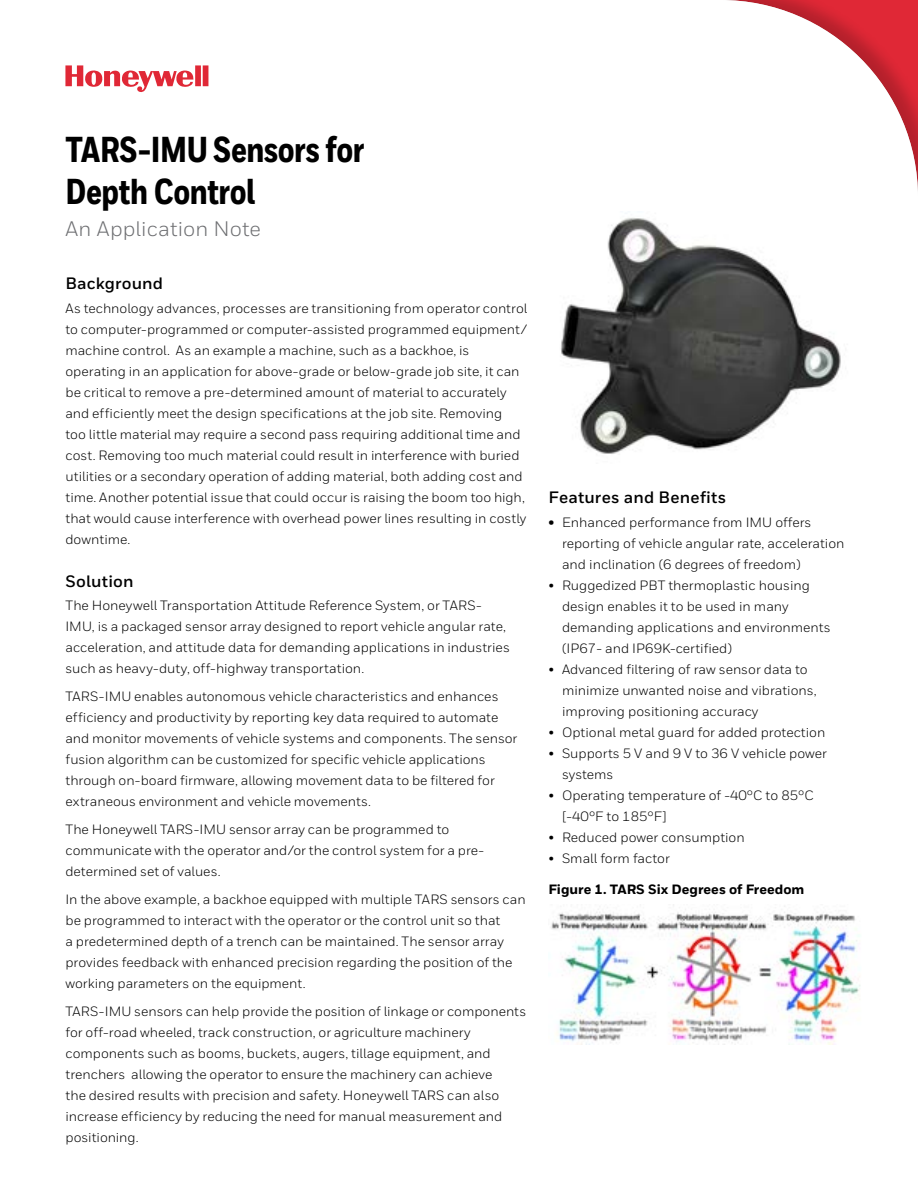
<style>
.page{position:relative;width:918px;height:1188px;background:#fff}
.page>*{position:absolute;margin:0;border:0;box-sizing:border-box;transform-origin:0 0}
.t1{font:800 36px/42px "Honeywell Cond";letter-spacing:-.01em;color:#000}
.t2{font:21px "Honeywell Sans";letter-spacing:.005em;color:#6d6e71}
.t3{font:700 16.5px "Honeywell Sans";letter-spacing:.01em;color:#000}
.t4{font:13.5px/21px "Honeywell Sans";color:#000}
.t5{font:800 13.5px "Honeywell Sans";color:#000}
.s1{font-weight:800}
</style>
<div class="page">
<svg style="left:65px;top:65px;width:143px;height:27px"></svg>
<img style="left:561px;top:218px;width:280px;height:236px">
<img style="left:551px;top:904px;width:309px;height:141px">
<h1 class="t1" style="left:65px;top:130px;width:301px">TARS-IMU Sensors for<br>Depth Control</h1>
<h2 class="t2" style="left:65px;top:216px;width:197px">An Application Note</h2>
<p class="t3" style="left:65px;top:274px;width:99px">Background</p>
<p class="t4" style="left:65px;top:298px;width:463px">As technology advances, processes are transitioning from operator control to computer-programmed or computer-assisted programmed equipment/ machine control. As an example a machine, such as a backhoe, is operating in an application for above-grade or below-grade job site, it can be critical to remove a pre-determined amount of material to accurately and efficiently meet the design specifications at the job site. Removing<br>too little material may require a second pass requiring additional time and cost. Removing too much material could result in interference with buried utilities or a secondary operation of adding material, both adding cost and time. Another potential issue that could occur is raising the boom too high, that would cause interference with overhead power lines resulting in costly downtime.</p>
<p class="t3" style="left:65px;top:571px;width:70px">Solution</p>
<p class="t4" style="left:65px;top:595px;width:446px">The Honeywell Transportation Attitude Reference System, or TARS-IMU, is a packaged sensor array designed to report vehicle angular rate, acceleration, and attitude data for demanding applications in industries such as heavy-duty, off-highway transportation.</p>
<p class="t4" style="left:65px;top:686px;width:453px">TARS-IMU enables autonomous vehicle characteristics and enhances efficiency and productivity by reporting key data required to automate and monitor movements of vehicle systems and components. The sensor fusion algorithm can be customized for specific vehicle applications through on-board firmware, allowing movement data to be filtered for extraneous environment and vehicle movements.</p>
<p class="t4" style="left:65px;top:819px;width:420px">The Honeywell TARS-IMU sensor array can be programmed to communicate with the operator and/or the control system for a pre&shy;determined set of values.</p>
<p class="t4" style="left:65px;top:889px;width:462px">In the above example, a backhoe equipped with multiple TARS sensors can be programmed to interact with the operator or the control unit so that<br>a predetermined depth of a trench can be maintained. The sensor array provides feedback with enhanced precision regarding the position of the working parameters on the equipment.</p>
<p class="t4" style="left:65px;top:1000px;width:462px">TARS-IMU sensors can help provide the position of linkage or components for off-road wheeled, track construction, or agriculture machinery components such as booms, buckets, augers, tillage equipment, and trenchers allowing the operator to ensure the machinery can achieve<br>the desired results with precision and safety. Honeywell TARS can also increase efficiency by reducing the need for manual measurement and positioning.</p>
<p class="t3" style="left:549px;top:487px;width:179px">Features and Benefits</p>
<p class="t4" style="left:562px;top:512px;width:284px;text-indent:-14px"><span class="s1">•</span> Enhanced performance from IMU offers reporting of vehicle angular rate, acceleration and inclination (6 degrees of freedom)</p>
<p class="t4" style="left:562px;top:575px;width:270px;text-indent:-14px">• Ruggedized PBT thermoplastic housing design enables it to be used in many demanding applications and environments (IP67- and IP69K-certified)</p>
<p class="t4" style="left:562px;top:659px;width:256px;text-indent:-14px">• Advanced filtering of raw sensor data to minimize unwanted noise and vibrations, improving positioning accuracy</p>
<p class="t4" style="left:549px;top:722px;width:278px">• Optional metal guard for added protection</p>
<p class="t4" style="left:562px;top:743px;width:266px;text-indent:-14px">• Supports 5 V and 9 V to 36 V vehicle power systems</p>
<p class="t4" style="left:562px;top:785px;width:253px;text-indent:-14px">• Operating temperature of -40°C to 85°C [-40°F to 185°F]</p>
<p class="t4" style="left:549px;top:827px;width:198px">• Reduced power consumption</p>
<p class="t4" style="left:549px;top:848px;width:123px">• Small form factor</p>
<p class="t5" style="left:549px;top:881px;width:257px">Figure 1. TARS Six Degrees of Freedom</p>
</div>
